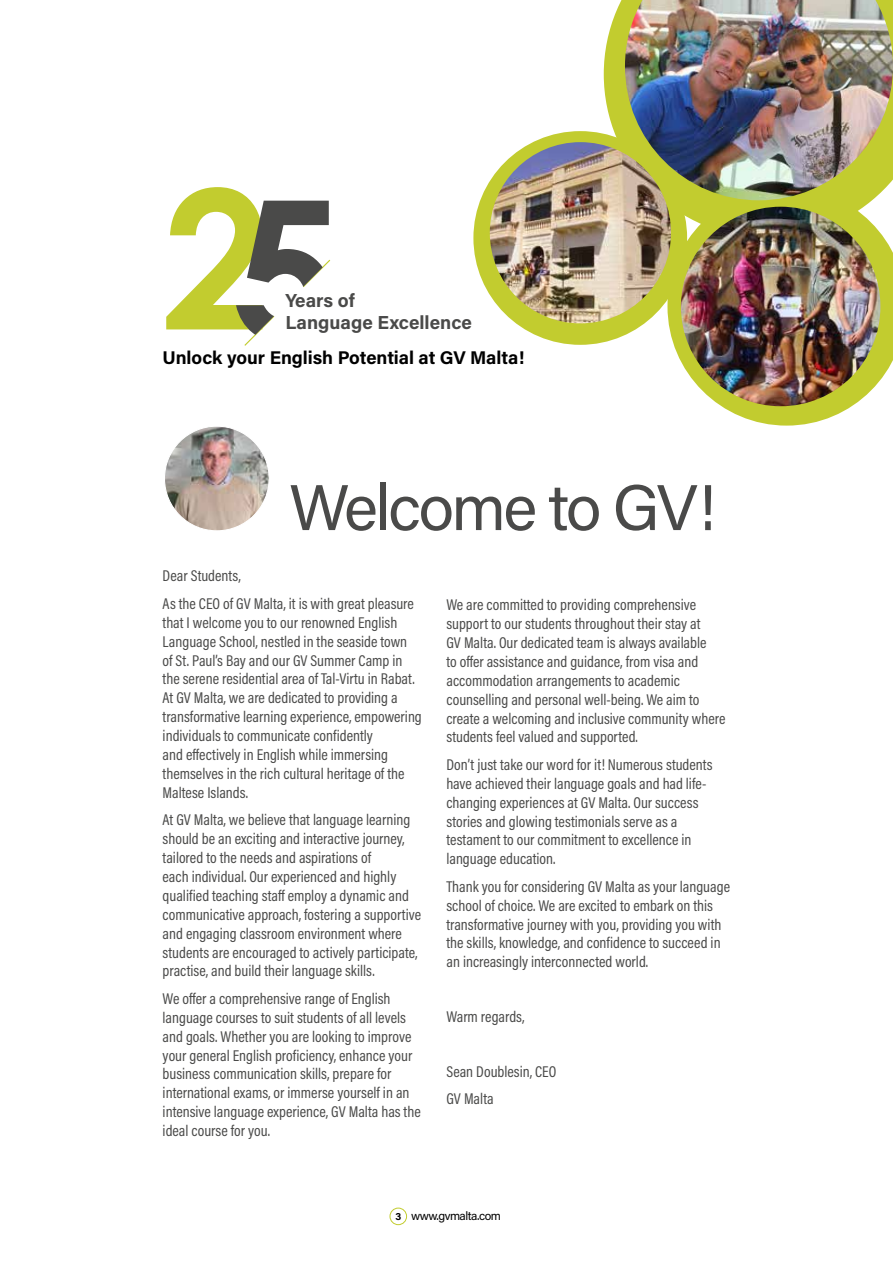
<style>
.page{position:relative;width:893px;height:1263px;background:#fff}
.page>*{position:absolute;margin:0;border:0;box-sizing:border-box;transform-origin:0 0}
.t1{font:64.5px "Acumin Pro";letter-spacing:-.04em;color:#4a4a49}
.t2{font:700 18.9px/22.6px "Acumin Pro";color:#4a4a49}
.t3{font:700 18.45px "Acumin Pro";color:#000}
.t4{font:15.75px/18.9px "Acumin Pro Cond";color:#4a4a49}
.t5{font:12px "Acumin Pro";letter-spacing:-.04em;color:#000}
.s1{font-weight:700;font-size:10.5px}
</style>
<div class="page">
<div style="left:390px;top:1208px;width:17px;height:17px;border:1px solid #c2cc2f;border-radius:50%"></div>
<img style="left:164px;top:426px;width:105px;height:105px;border-radius:52px">
<svg style="left:166px;top:187px;width:164px;height:159px"></svg>
<svg style="left:667px;top:238px;width:226px;height:188px;fill:#c2cc2f"></svg>
<svg style="left:604px;top:0;width:280px;height:238px;fill:#c2cc2f"></svg>
<div style="left:473px;top:131px;width:214px;height:214px;background:#c2cc2f;border-radius:50%"></div>
<img style="left:490px;top:142px;width:181px;height:181px;border-radius:91px">
<img style="left:681px;top:207px;width:199px;height:199px;border-radius:100px">
<img style="left:625px;top:0;width:268px;height:200px">
<p class="t2" style="left:285px;top:288px;width:188px">Years of<br>Language Excellence</p>
<p class="t3" style="left:163px;top:345px;width:363px">Unlock your English Potential at GV Malta!</p>
<h1 class="t1" style="left:289px;top:463px;width:428px">Welcome to GV!</h1>
<p class="t4" style="left:163px;top:562px;width:253px;line-height:27.5px">Dear Students,<br>As the CEO of GV Malta, it is with great pleasure</p>
<p class="t4" style="left:163px;top:612px;width:261px">that I welcome you to our renowned English Language School, nestled in the seaside town<br>of St. Paul’s Bay and our GV Summer Camp in the serene residential area of Tal-Virtu in Rabat.<br>At GV Malta, we are dedicated to providing a transformative learning experience, empowering individuals to communicate confidently<br>and effectively in English while immersing themselves in the rich cultural heritage of the Maltese Islands.</p>
<p class="t4" style="left:163px;top:810px;width:260px">At GV Malta, we believe that language learning should be an exciting and interactive journey, tailored to the needs and aspirations of<br>each individual. Our experienced and highly qualified teaching staff employ a dynamic and communicative approach, fostering a supportive and engaging classroom environment where students are encouraged to actively participate, practise, and build their language skills.</p>
<p class="t4" style="left:163px;top:989px;width:260px">We offer a comprehensive range of English language courses to suit students of all levels and goals. Whether you are looking to improve your general English proficiency, enhance your business communication skills, prepare for international exams, or immerse yourself in an intensive language experience, GV Malta has the ideal course for you.</p>
<p class="t4" style="left:446px;top:595px;width:281px">We are committed to providing comprehensive support to our students throughout their stay at<br>GV Malta. Our dedicated team is always available<br>to offer assistance and guidance, from visa and accommodation arrangements to academic counselling and personal well-being. We aim to create a welcoming and inclusive community where students feel valued and supported.</p>
<p class="t4" style="left:446px;top:755px;width:268px">Don’t just take our word for it! Numerous students have achieved their language goals and had life&shy;changing experiences at GV Malta. Our success stories and glowing testimonials serve as a testament to our commitment to excellence in language education.</p>
<p class="t4" style="left:446px;top:876px;width:285px">Thank you for considering GV Malta as your language school of choice. We are excited to embark on this transformative journey with you, providing you with the skills, knowledge, and confidence to succeed in an increasingly interconnected world.</p>
<p class="t4" style="left:446px;top:1007px;width:80px">Warm regards,</p>
<p class="t4" style="left:446px;top:1057px;width:111px;line-height:27.5px">Sean Doublesin, CEO<br>GV Malta</p>
<p class="t5" style="left:395px;top:1207px;width:107px"><span class="s1">3</span> www.gvmalta.com</p>
</div>
